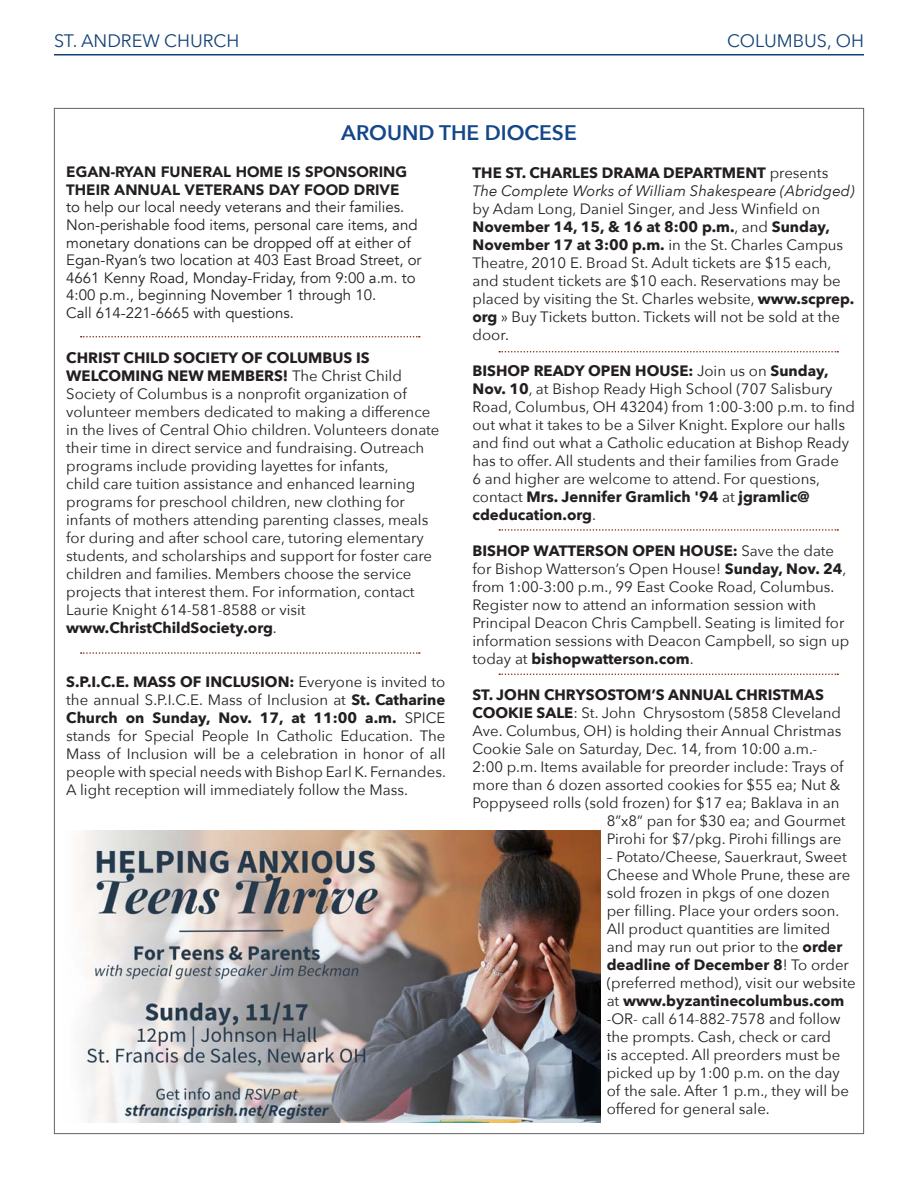
<style>
.page{position:relative;width:918px;height:1188px;background:#fff}
.page>*{position:absolute;margin:0;border:0;box-sizing:border-box;transform-origin:0 0}
.t1{font:600 21px "Avenir Next";color:#144789}
.t2{font:18px "Avenir Next";color:#144274}
.t3{font:15px/18px "Avenir Next";color:#231f20}
.t4{font:15px/17.7px "Avenir";color:#231f20}
.t5{font:700 15px "Avenir Next";color:#231f20}
.s1{font-weight:900}
.s2{font-weight:700}
.s3{font-style:italic}
</style>
<div class="page">
<hr style="left:54px;top:54px;width:810px;height:2px;background:#144274">
<svg style="left:499px;top:529px;width:339px;height:2px"></svg>
<svg style="left:81px;top:336px;width:339px;height:2px"></svg>
<svg style="left:81px;top:652px;width:339px;height:2px"></svg>
<svg style="left:499px;top:351px;width:339px;height:1px"></svg>
<img style="left:77px;top:831px;width:523px;height:291px">
<svg style="left:499px;top:674px;width:339px;height:1px"></svg>
<p class="t2" style="left:54px;top:25px;width:187px">ST. ANDREW CHURCH</p>
<p class="t2" style="left:727px;top:26px;width:138px">COLUMBUS, OH</p>
<p class="t1" style="left:341px;top:114px;width:237px">AROUND THE DIOCESE</p>
<p class="t4" style="left:66px;top:163px;width:357px"><span class="s1">EGAN-RYAN FUNERAL HOME IS SPONSORING THEIR ANNUAL VETERANS DAY FOOD DRIVE<br></span>to help our local needy veterans and their families.<br>Non-perishable food items, personal care items, and monetary donations can be dropped off at either of Egan-Ryan’s two location at 403 East Broad Street, or 4661 Kenny Road, Monday-Friday, from 9:00 a.m. to 4:00 p.m., beginning November 1 through 10.<br>Call 614-221-6665 with questions.</p>
<p class="t3" style="left:66px;top:348px;width:375px"><span class="s2">CHRIST CHILD SOCIETY OF COLUMBUS IS WELCOMING NEW MEMBERS!</span> The Christ Child Society of Columbus is a nonprofit organization of volunteer members dedicated to making a difference in the lives of Central Ohio children. Volunteers donate their time in direct service and fundraising. Outreach programs include providing layettes for infants,<br>child care tuition assistance and enhanced learning programs for preschool children, new clothing for infants of mothers attending parenting classes, meals for during and after school care, tutoring elementary students, and scholarships and support for foster care children and families. Members choose the service projects that interest them. For information, contact Laurie Knight 614-581-8588 or visit <span class="s2">www.ChristChildSociety.org</span>.</p>
<p class="t3" style="left:66px;top:672px;width:381px;text-align:justify"><span class="s2">S.P.I.C.E. MASS OF INCLUSION:</span> Everyone is invited to the annual S.P.I.C.E. Mass of Inclusion at <span class="s2">St. Catharine Church on Sunday, Nov. 17, at 11:00 a.m.</span> SPICE stands for Special People In Catholic Education. The Mass of Inclusion will be a celebration in honor of all people with special needs with Bishop Earl K. Fernandes.<br>A light reception will immediately follow the Mass.</p>
<p class="t3" style="left:472px;top:163px;width:384px"><span class="s2">THE ST. CHARLES DRAMA DEPARTMENT</span> presents <span class="s3">The Complete Works of William Shakespeare (Abridged) </span>by Adam Long, Daniel Singer, and Jess Winfield on <span class="s2">November 14, 15, &amp; 16 at 8:00 p.m.</span>, and <span class="s2">Sunday, November 17 at 3:00 p.m.</span> in the St. Charles Campus Theatre, 2010 E. Broad St. Adult tickets are $15 each, and student tickets are $10 each. Reservations may be placed by visiting the St. Charles website, <span class="s2">www.scprep. org</span> » Buy Tickets button. Tickets will not be sold at the door.</p>
<p class="t3" style="left:472px;top:361px;width:384px"><span class="s2">BISHOP READY OPEN HOUSE:</span> Join us on <span class="s2">Sunday, Nov. 10</span>, at Bishop Ready High School (707 Salisbury Road, Columbus, OH 43204) from 1:00-3:00 p.m. to find out what it takes to be a Silver Knight. Explore our halls and find out what a Catholic education at Bishop Ready has to offer. All students and their families from Grade<br>6 and higher are welcome to attend. For questions, contact <span class="s2">Mrs. Jennifer Gramlich '94</span> at <span class="s2">jgramlic@ cdeducation.org</span>.</p>
<p class="t3" style="left:472px;top:541px;width:378px"><span class="s2">BISHOP WATTERSON OPEN HOUSE:</span> Save the date for Bishop Watterson’s Open House! <span class="s2">Sunday, Nov. 24</span>, from 1:00-3:00 p.m., 99 East Cooke Road, Columbus.<br>Register now to attend an information session with Principal Deacon Chris Campbell. Seating is limited for information sessions with Deacon Campbell, so sign up today at <span class="s2">bishopwatterson.com</span>.</p>
<p class="t5" style="left:472px;top:682px;width:353px">ST. JOHN CHRYSOSTOM’S ANNUAL CHRISTMAS</p>
<p class="t3" style="left:472px;top:703px;width:370px"><span class="s2">COOKIE SALE</span>: St. John Chrysostom (5858 Cleveland</p>
<p class="t3" style="left:472px;top:721px;width:370px">Ave. Columbus, OH) is holding their Annual Christmas</p>
<p class="t3" style="left:472px;top:739px;width:346px">Cookie Sale on Saturday, Dec. 14, from 10:00 a.m.-</p>
<p class="t3" style="left:472px;top:757px;width:373px">2:00 p.m. Items available for preorder include: Trays of</p>
<p class="t3" style="left:472px;top:775px;width:369px">more than 6 dozen assorted cookies for $55 ea; Nut &amp;</p>
<p class="t3" style="left:472px;top:793px;width:369px">Poppyseed rolls (sold frozen) for $17 ea; Baklava in an</p>
<p class="t3" style="left:607px;top:811px;width:240px">8”x8” pan for $30 ea; and Gourmet</p>
<p class="t3" style="left:607px;top:829px;width:236px">Pirohi for $7/pkg. Pirohi fillings are</p>
<p class="t3" style="left:607px;top:847px;width:250px">– Potato/Cheese, Sauerkraut, Sweet Cheese and Whole Prune, these are sold frozen in pkgs of one dozen per filling. Place your orders soon.<br>All product quantities are limited and may run out prior to the <span class="s2">order deadline of December 8</span>! To order (preferred method), visit our website at <span class="s2">www.byzantinecolumbus.com </span>-OR- call 614-882-7578 and follow the prompts. Cash, check or card<br>is accepted. All preorders must be picked up by 1:00 p.m. on the day of the sale. After 1 p.m., they will be offered for general sale.</p>
</div>
